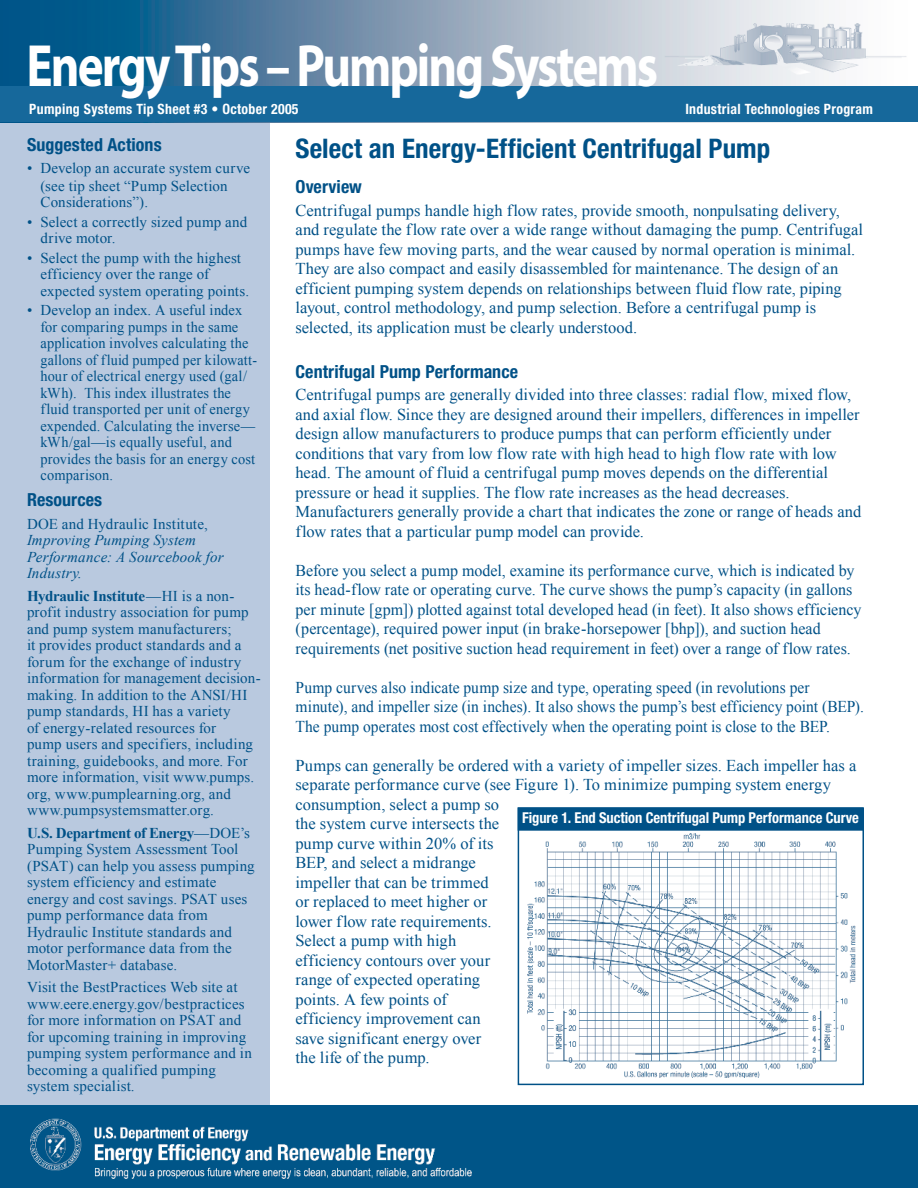
<style>
.page{position:relative;width:918px;height:1188px;background:#fff}
.page>*{position:absolute;margin:0;border:0;box-sizing:border-box;transform-origin:0 0}
.t1{font:700 60px "Myriad";letter-spacing:-.04em;color:#fff;scale:.82 1}
.TipSheet_Title{font:700 condensed 27px "Helvetica Neue LT Std";letter-spacing:.005em;color:#005187}
.Header__E{font:700 condensed 18px "Helvetica Neue LT Std";letter-spacing:.005em;color:#005187}
.SideBar_Header__E{font:700 condensed 18px "Helvetica Neue LT Std";letter-spacing:.005em;color:#005187}
.Body_Text__E{font:16.5px/19.5px "Times New Roman";letter-spacing:.005em;color:#005187}
.Body_Text__E-2{font:16.5px/19.5px "Times New Roman";letter-spacing:.005em;color:#005187;scale:.94 1}
.Sidebar-small_body{font:15px/16.5px "Times New Roman";letter-spacing:.01em;color:#005187}
.sidebar-small_bullet{font:15px/16.5px "Times New Roman";letter-spacing:.01em;color:#005187}
.Sidebar-small_body-2{font:italic 15px/16.5px "Times New Roman";letter-spacing:.015em;color:#005187}
.table_title{font:700 condensed 15px "Helvetica Neue LT Std";letter-spacing:-.005em;color:#fff}
.t2{font:700 condensed 14.25px "Helvetica Neue LT Std";letter-spacing:.025em;color:#fff}
.s1{font-style:normal}
.s2{font-weight:700}
</style>
<div class="page">
<div style="left:0;top:0;width:270px;height:1188px;background:#b9c9df"></div>
<img style="left:0;top:0;width:907px;height:86px">
<div style="left:0;top:86px;width:918px;height:36px;background:#16689b"></div>
<img style="left:0;top:1106px;width:918px;height:82px">
<img style="left:528px;top:834px;width:328px;height:243px">
<div style="left:518px;top:807px;width:346px;height:278px;border:2px solid #005187"></div>
<div style="left:518px;top:808px;width:345px;height:22px;background:#005187"></div>
<div style="left:518px;top:807px;width:345px;height:24px;border:2px solid #005187"></div>
<p class="t1" style="left:27px;top:35px;width:772px">Energy Tips – Pumping Systems</p>
<p class="t2" style="left:29px;top:100px;width:271px">Pumping Systems Tip Sheet #3 • October 2005</p>
<p class="t2" style="left:685px;top:100px;width:189px">Industrial Technologies Program</p>
<p class="TipSheet_Title" style="left:295px;top:132px;width:476px">Select an Energy-Efficient Centrifugal Pump</p>
<p class="Header__E" style="left:295px;top:176px;width:68px">Overview</p>
<p class="Body_Text__E" style="left:295px;top:200px;width:569px">Centrifugal pumps handle high flow rates, provide smooth, nonpulsating delivery, and regulate the flow rate over a wide range without damaging the pump. Centrifugal pumps have few moving parts, and the wear caused by normal operation is minimal.<br>They are also compact and easily disassembled for maintenance. The design of an efficient pumping system depends on relationships between fluid flow rate, piping layout, control methodology, and pump selection. Before a centrifugal pump is selected, its application must be clearly understood.</p>
<p class="Header__E" style="left:295px;top:360px;width:224px">Centrifugal Pump Performance</p>
<p class="Body_Text__E" style="left:295px;top:385px;width:567px">Centrifugal pumps are generally divided into three classes: radial flow, mixed flow, and axial flow. Since they are designed around their impellers, differences in impeller design allow manufacturers to produce pumps that can perform efficiently under conditions that vary from low flow rate with high head to high flow rate with low head. The amount of fluid a centrifugal pump moves depends on the differential pressure or head it supplies. The flow rate increases as the head decreases.<br>Manufacturers generally provide a chart that indicates the zone or range of heads and flow rates that a particular pump model can provide.</p>
<p class="Body_Text__E" style="left:295px;top:560px;width:568px">Before you select a pump model, examine its performance curve, which is indicated by its head-flow rate or operating curve. The curve shows the pump’s capacity (in gallons per minute [gpm]) plotted against total developed head (in feet). It also shows efficiency (percentage), required power input (in brake-horsepower [bhp]), and suction head requirements (net positive suction head requirement in feet) over a range of flow rates.</p>
<p class="Body_Text__E-2" style="left:295px;top:677px;width:606px">Pump curves also indicate pump size and type, operating speed (in revolutions per minute), and impeller size (in inches). It also shows the pump’s best efficiency point (BEP).<br>The pump operates most cost effectively when the operating point is close to the BEP.</p>
<p class="Body_Text__E" style="left:295px;top:755px;width:563px">Pumps can generally be ordered with a variety of impeller sizes. Each impeller has a separate performance curve (see Figure 1). To minimize pumping system energy consumption, select a pump so<br>the system curve intersects the<br>pump curve within 20% of its<br>BEP, and select a midrange<br>impeller that can be trimmed<br>or replaced to meet higher or<br>lower flow rate requirements.<br>Select a pump with high<br>efficiency contours over your<br>range of expected operating<br>points. A few points of<br>efficiency improvement can<br>save significant energy over<br>the life of the pump.</p>
<p class="SideBar_Header__E" style="left:27px;top:134px;width:136px">Suggested Actions</p>
<p class="sidebar-small_bullet" style="left:40px;top:160px;width:211px;text-indent:-14px">• Develop an accurate system curve (see tip sheet “Pump Selection<br>Considerations”).</p>
<p class="sidebar-small_bullet" style="left:40px;top:213px;width:208px;text-indent:-14px">• Select a correctly sized pump and drive motor.</p>
<p class="sidebar-small_bullet" style="left:40px;top:249px;width:210px;text-indent:-14px">• Select the pump with the highest efficiency over the range of expected system operating points.</p>
<p class="sidebar-small_bullet" style="left:40px;top:302px;width:218px;text-indent:-14px">• Develop an index. A useful index for comparing pumps in the same application involves calculating the gallons of fluid pumped per kilowatt&shy;hour of electrical energy used (gal/ kWh). This index illustrates the fluid transported per unit of energy expended. Calculating the inverse— kWh/gal—is equally useful, and provides the basis for an energy cost comparison.</p>
<p class="SideBar_Header__E" style="left:27px;top:489px;width:77px">Resources</p>
<p class="Sidebar-small_body-2" style="left:27px;top:515px;width:198px"><span class="s1">DOE and Hydraulic Institute,<br></span>Improving Pumping System<br>Performance: A Sourcebook for<br>Industry<span class="s1">.</span></p>
<p class="Sidebar-small_body" style="left:27px;top:587px;width:235px"><span class="s2">Hydraulic Institute</span>—HI is a non&shy;profit industry association for pump and pump system manufacturers;<br>it provides product standards and a forum for the exchange of industry information for management decision&shy;making. In addition to the ANSI/HI pump standards, HI has a variety<br>of energy-related resources for<br>pump users and specifiers, including training, guidebooks, and more. For more information, visit www.pumps. org, www.pumplearning.org, and www.pumpsystemsmatter.org.</p>
<p class="Sidebar-small_body" style="left:27px;top:824px;width:229px"><span class="s2">U.S. Department of Energy</span>—DOE’s<br>Pumping System Assessment Tool (PSAT) can help you assess pumping system efficiency and estimate energy and cost savings. PSAT uses pump performance data from<br>Hydraulic Institute standards and motor performance data from the<br>MotorMaster+ database.</p>
<p class="Sidebar-small_body" style="left:27px;top:979px;width:226px">Visit the BestPractices Web site at www.eere.energy.gov/bestpractices for more information on PSAT and for upcoming training in improving pumping system performance and in becoming a qualified pumping system specialist.</p>
<p class="table_title" style="left:522px;top:808px;width:338px">Figure 1. End Suction Centrifugal Pump Performance Curve</p>
</div>
